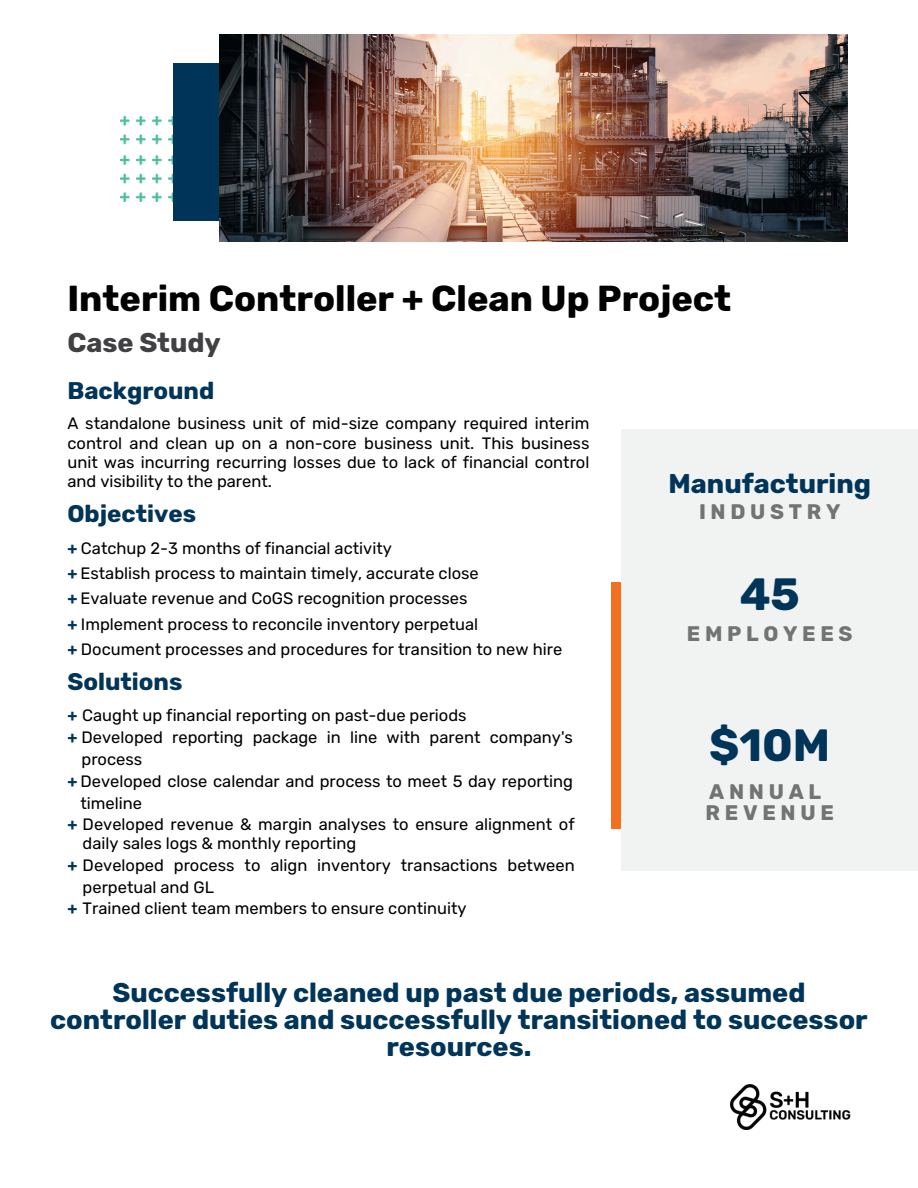
<style>
.page{position:relative;width:918px;height:1188px;background:#fff}
.page>*{position:absolute;margin:0;border:0;box-sizing:border-box;transform-origin:0 0}
.t1{font:700 45px "Rubik";color:#003559}
.t2{font:700 36px "Rubik";color:#000}
.t3{font:700 27px/27px "Rubik";color:#003559;text-align:center}
.t4{font:700 27px "Rubik";color:#414042}
.t5{font:700 24px "Rubik";color:#003559}
.t6{font:700 21px/21.3px "Rubik";letter-spacing:.225em;color:#737373}
.t7{font:16.5px/19.2px "Rubik";color:#000}
.s1{font-weight:700;color:#003559}
</style>
<div class="page">
<img style="left:121px;top:116px;width:52px;height:86px">
<div style="left:173px;top:63px;width:151px;height:158px;background:#003559"></div>
<img style="left:730px;top:1084px;width:121px;height:45px">
<img style="left:219px;top:34px;width:629px;height:208px">
<div style="left:611px;top:582px;width:19px;height:247px;background:#f37021"></div>
<div style="left:622px;top:429px;width:296px;height:441px;background:#f1f2f2"></div>
<p class="t2" style="left:67px;top:278px;width:665px">Interim Controller + Clean Up Project</p>
<p class="t4" style="left:67px;top:327px;width:155px">Case Study</p>
<p class="t5" style="left:67px;top:376px;width:148px">Background</p>
<p class="t7" style="left:67px;top:414px;width:523px;text-align:justify">A standalone business unit of mid-size company required interim control and clean up on a non-core business unit. This business unit was incurring recurring losses due to lack of financial control and visibility to the parent.</p>
<p class="t5" style="left:67px;top:500px;width:130px">Objectives</p>
<p class="t7" style="left:67px;top:538px;width:326px"><span class="s1">+</span> Catchup 2-3 months of financial activity</p>
<p class="t7" style="left:67px;top:564px;width:413px"><span class="s1">+</span> Establish process to maintain timely, accurate close</p>
<p class="t7" style="left:67px;top:589px;width:402px"><span class="s1">+</span> Evaluate revenue and CoGS recognition processes</p>
<p class="t7" style="left:67px;top:614px;width:412px"><span class="s1">+</span> Implement process to reconcile inventory perpetual</p>
<p class="t7" style="left:67px;top:640px;width:496px"><span class="s1">+</span> Document processes and procedures for transition to new hire</p>
<p class="t5" style="left:67px;top:668px;width:117px">Solutions</p>
<p class="t7" style="left:67px;top:706px;width:401px"><span class="s1">+</span> Caught up financial reporting on past-due periods</p>
<p class="t7" style="left:82px;top:726px;width:493px;line-height:22.5px;text-indent:-14px"><span class="s1">+</span> Developed reporting package in line with parent company's process</p>
<p class="t7" style="left:80px;top:770px;width:494px;line-height:22.5px;text-indent:-13px"><span class="s1">+</span> Developed close calendar and process to meet 5 day reporting timeline</p>
<h3 class="t7" style="left:83px;top:814px;width:494px;text-indent:-15px"><span class="s1">+</span> Developed revenue &amp; margin analyses to ensure alignment of daily sales logs &amp; monthly reporting</h3>
<p class="t7" style="left:83px;top:854px;width:494px;line-height:22.5px;text-indent:-15px"><span class="s1">+</span> Developed process to align inventory transactions between perpetual and GL</p>
<h5 class="t7" style="left:67px;top:899px;width:401px"><span class="s1">+</span> Trained client team members to ensure continuity</h5>
<h4 class="t3" style="left:669px;top:470px;width:204px">Manufacturing</h4>
<p class="t6" style="left:699px;top:501px;width:143px">INDUSTRY</p>
<p class="t1" style="left:740px;top:568px;width:62px">45</p>
<p class="t6" style="left:687px;top:623px;width:167px">EMPLOYEES</p>
<h4 class="t1" style="left:709px;top:718px;width:123px">$10M</h4>
<h3 class="t6" style="left:706px;top:781px;width:130px">ANNUAL<br>REVENUE</h3>
<h3 class="t3" style="left:50px;top:979px;width:819px">Successfully cleaned up past due periods, assumed controller duties and successfully transitioned to successor resources.</h3>
</div>
